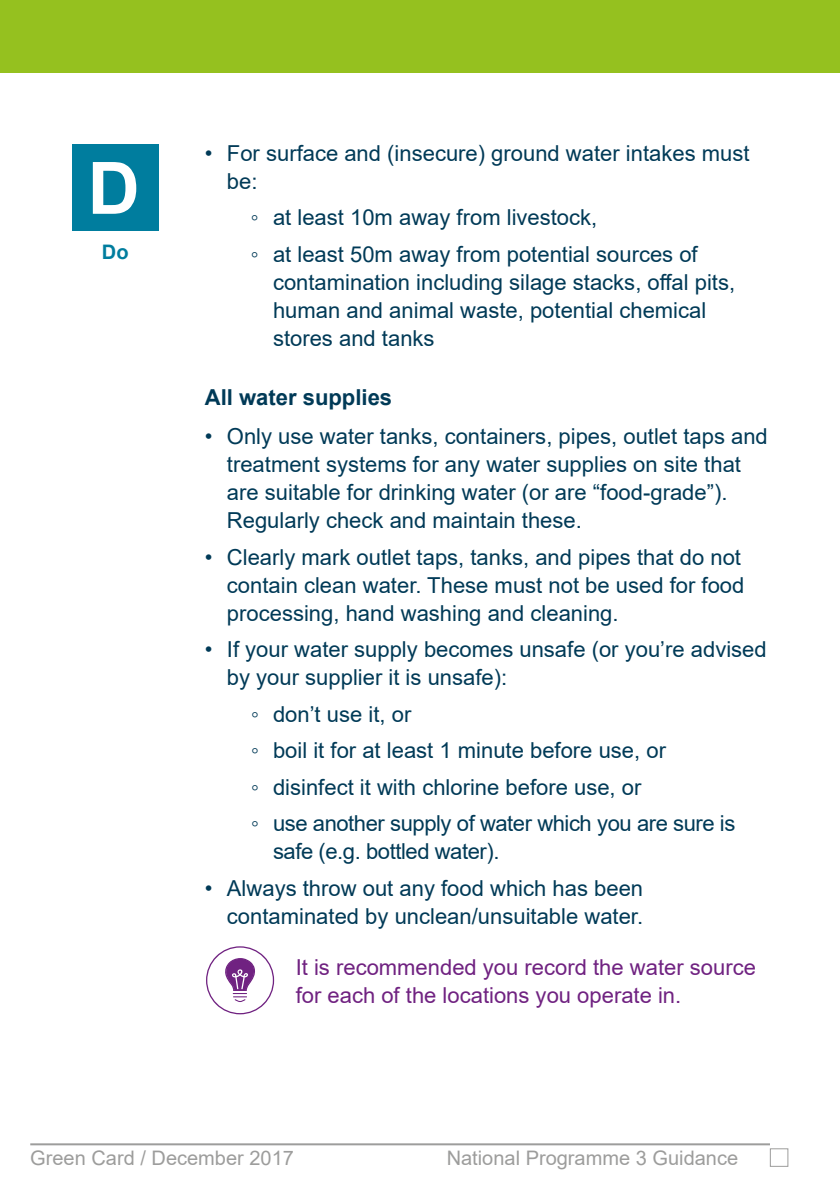
<style>
.page{position:relative;width:840px;height:1191px;background:#fff}
.page>*{position:absolute;margin:0;border:0;box-sizing:border-box;transform-origin:0 0}
.t1{font:22px/28px "Arial";color:#003a57}
.t2{font:22px/28px "Arial";color:#702281}
.t3{font:22px "Arial";letter-spacing:-.02em;color:#003a57}
.t4{font:700 22px "Arial";color:#003a57}
.t5{font:20px "Arial";color:#9d9d9c}
.t6{font:700 20px "Arial";color:#007d9e}
</style>
<div class="page">
<hr style="left:30px;top:1143px;width:739px;height:2px;background:#9d9d9c">
<div style="left:0;top:0;width:839px;height:72px;background:#95c11f"></div>
<svg style="left:206px;top:946px;width:68px;height:68px"></svg>
<div style="left:72px;top:145px;width:86px;height:86px;background:#007d9e"></div>
<svg style="left:93px;top:162px;width:43px;height:52px"></svg>
<div style="left:769px;top:1148px;width:18px;height:18px;background:#fff;border:1px solid #9d9d9c"></div>
<p class="t6" style="left:102px;top:238px;width:28px">Do</p>
<p class="t1" style="left:227px;top:139px;width:524px;text-indent:-22px">• For surface and (insecure) ground water intakes must be:</p>
<p class="t1" style="left:251px;top:199px;width:448px;line-height:36.4px">◦ at least 10m away from livestock,<br>◦ at least 50m away from potential sources of</p>
<p class="t1" style="left:273px;top:268px;width:463px">contamination including silage stacks, offal pits, human and animal waste, potential chemical stores and tanks</p>
<p class="t4" style="left:205px;top:382px;width:189px">All water supplies</p>
<p class="t1" style="left:227px;top:422px;width:542px;text-indent:-22px">• Only use water tanks, containers, pipes, outlet taps and treatment systems for any water supplies on site that are suitable for drinking water (or are “food-grade”).<br>Regularly check and maintain these.</p>
<p class="t1" style="left:227px;top:543px;width:518px;text-indent:-22px">• Clearly mark outlet taps, tanks, and pipes that do not contain clean water. These must not be used for food processing, hand washing and cleaning.</p>
<p class="t1" style="left:227px;top:635px;width:541px;text-indent:-22px">• If your water supply becomes unsafe (or you’re advised by your supplier it is unsafe):</p>
<p class="t1" style="left:251px;top:696px;width:485px;line-height:36.4px">◦ don’t use it, or<br>◦ boil it for at least 1 minute before use, or<br>◦ disinfect it with chlorine before use, or<br>◦ use another supply of water which you are sure is</p>
<p class="t3" style="left:273px;top:836px;width:228px">safe (e.g. bottled water).</p>
<p class="t1" style="left:205px;top:874px;width:439px;text-align:right">• Always throw out any food which has been contaminated by unclean/unsuitable water.</p>
<p class="t2" style="left:295px;top:952px;width:461px">It is recommended you record the water source for each of the locations you operate in.</p>
<p class="t5" style="left:30px;top:1144px;width:265px">Green Card / December 2017</p>
<p class="t5" style="left:446px;top:1144px;width:293px">National Programme 3 Guidance</p>
</div>
